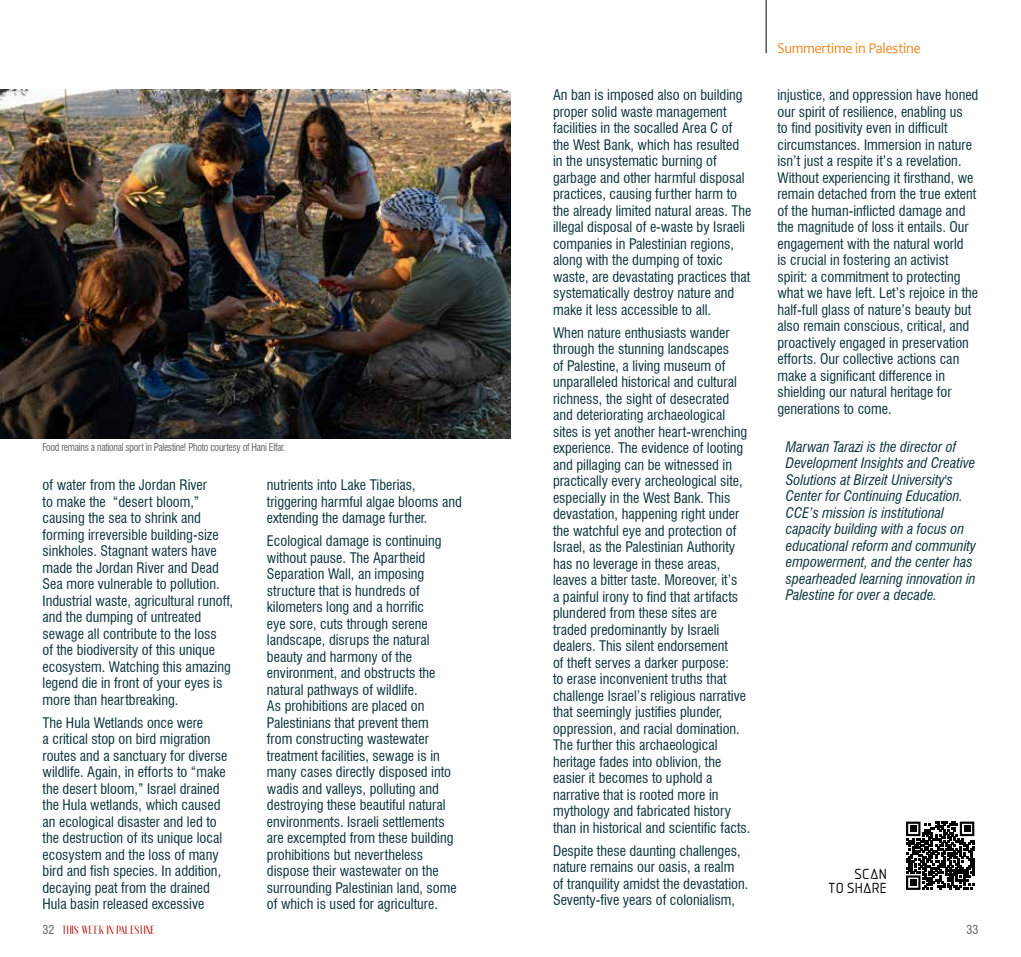
<style>
.page{position:relative;width:1021px;height:957px;background:#fff}
.page>*{position:absolute;margin:0;border:0;box-sizing:border-box;transform-origin:0 0}
.t1{font:15px "Candara";letter-spacing:-.02em;color:#f18823;scale:.95 1}
.t2{font:condensed 14.25px/16.5px "Swiss 721 BT";color:#0c343d}
.t3{font:italic condensed 14.25px/16.5px "Swiss 721 BT";color:#0c343d}
.t4{font:13.5px/13.8px "Aadhunik";letter-spacing:-.01em;color:#000;text-align:right}
.t5{font:700 12px "Anteric";color:#a6120c}
.t6{font:condensed 12px "Swiss 721 BT";color:#646363}
.t7{font:condensed 10.5px "Swiss 721 BT";letter-spacing:-.025em;color:#646363;scale:.91 1}
.s1{font-family:"Swiss 721 BT";font-weight:400;font-stretch:condensed;color:#646363}
</style>
<div class="page">
<hr style="left:765px;top:0;width:1px;height:53px;background:#000">
<img style="left:0;top:89px;width:510px;height:349px">
<svg style="left:906px;top:821px;width:68px;height:69px"></svg>
<p class="t7" style="left:43px;top:441px;width:268px">Food remains a national sport in Palestine! Photo courtesy of Hani Elfar.</p>
<p class="t2" style="left:43px;top:477px;width:192px">of water from the Jordan River<br>to make the “desert bloom,” causing the sea to shrink and forming irreversible building-size sinkholes. Stagnant waters have made the Jordan River and Dead<br>Sea more vulnerable to pollution.<br>Industrial waste, agricultural runoff, and the dumping of untreated sewage all contribute to the loss<br>of the biodiversity of this unique ecosystem. Watching this amazing legend die in front of your eyes is more than heartbreaking.</p>
<p class="t2" style="left:43px;top:714px;width:186px">The Hula Wetlands once were<br>a critical stop on bird migration routes and a sanctuary for diverse wildlife. Again, in efforts to “make the desert bloom,” Israel drained the Hula wetlands, which caused an ecological disaster and led to the destruction of its unique local ecosystem and the loss of many bird and fish species. In addition, decaying peat from the drained<br>Hula basin released excessive</p>
<p class="t2" style="left:267px;top:477px;width:196px">nutrients into Lake Tiberias, triggering harmful algae blooms and extending the damage further.</p>
<p class="t2" style="left:267px;top:532px;width:191px">Ecological damage is continuing without pause. The Apartheid<br>Separation Wall, an imposing structure that is hundreds of kilometers long and a horrific<br>eye sore, cuts through serene landscape, disrups the natural beauty and harmony of the environment, and obstructs the natural pathways of wildlife.<br>As prohibitions are placed on<br>Palestinians that prevent them from constructing wastewater treatment facilities, sewage is in many cases directly disposed into wadis and valleys, polluting and destroying these beautiful natural environments. Israeli settlements are excempted from these building prohibitions but nevertheless dispose their wastewater on the surrounding Palestinian land, some of which is used for agriculture.</p>
<p class="t2" style="left:553px;top:87px;width:200px">An ban is imposed also on building proper solid waste management facilities in the socalled Area C of the West Bank, which has resulted in the unsystematic burning of garbage and other harmful disposal practices, causing further harm to the already limited natural areas. The illegal disposal of e-waste by Israeli companies in Palestinian regions, along with the dumping of toxic waste, are devastating practices that systematically destroy nature and make it less accessible to all.</p>
<p class="t2" style="left:553px;top:324px;width:199px">When nature enthusiasts wander through the stunning landscapes<br>of Palestine, a living museum of unparalleled historical and cultural richness, the sight of desecrated and deteriorating archaeological sites is yet another heart-wrenching experience. The evidence of looting and pillaging can be witnessed in practically every archeological site, especially in the West Bank. This devastation, happening right under the watchful eye and protection of Israel, as the Palestinian Authority has no leverage in these areas, leaves a bitter taste. Moreover, it’s<br>a painful irony to find that artifacts plundered from these sites are traded predominantly by Israeli dealers. This silent endorsement<br>of theft serves a darker purpose:<br>to erase inconvenient truths that challenge Israel’s religious narrative that seemingly justifies plunder, oppression, and racial domination.<br>The further this archaeological heritage fades into oblivion, the easier it becomes to uphold a narrative that is rooted more in mythology and fabricated history than in historical and scientific facts.</p>
<p class="t2" style="left:553px;top:842px;width:197px">Despite these daunting challenges, nature remains our oasis, a realm of tranquility amidst the devastation.<br>Seventy-five years of colonialism,</p>
<p class="t1" style="left:777px;top:39px;width:152px">Summertime in Palestine</p>
<p class="t2" style="left:777px;top:87px;width:202px">injustice, and oppression have honed our spirit of resilience, enabling us<br>to find positivity even in difficult circumstances. Immersion in nature isn’t just a respite it’s a revelation.<br>Without experiencing it firsthand, we remain detached from the true extent of the human-inflicted damage and the magnitude of loss it entails. Our engagement with the natural world<br>is crucial in fostering an activist spirit: a commitment to protecting what we have left. Let’s rejoice in the half-full glass of nature’s beauty but also remain conscious, critical, and proactively engaged in preservation efforts. Our collective actions can make a significant difference in shielding our natural heritage for generations to come.</p>
<p class="t3" style="left:786px;top:438px;width:192px">Marwan Tarazi is the director of Development Insights and Creative Solutions at Birzeit University's Center for Continuing Education.<br>CCE’s mission is institutional capacity building with a focus on educational reform and community empowerment, and the center has spearheaded learning innovation in Palestine for over a decade.</p>
<p class="t4" style="left:828px;top:865px;width:61px">SCAN<br>TO SHARE</p>
<p class="t5" style="left:43px;top:924px;width:115px"><span class="s1">32</span> THIS WEEK IN PALESTINE</p>
<p class="t6" style="left:966px;top:922px;width:13px">33</p>
</div>
